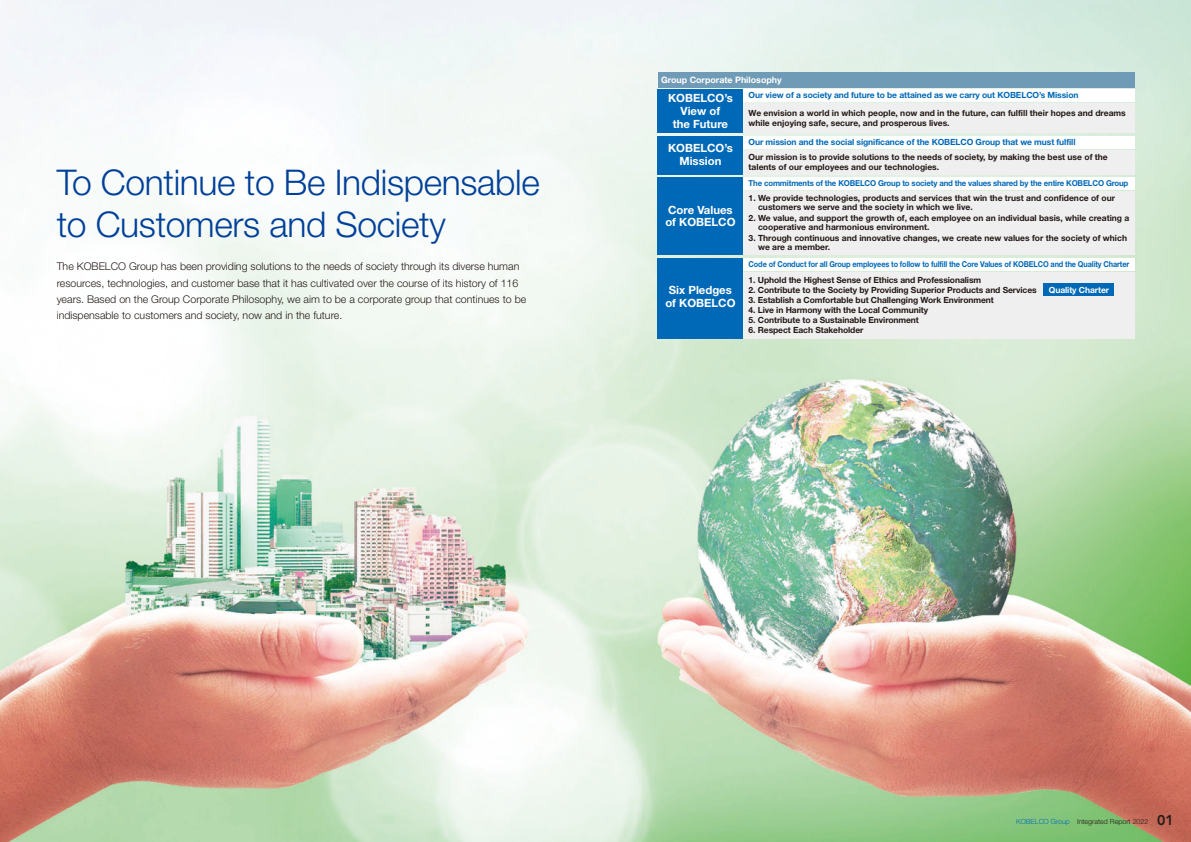
<style>
.page{position:relative;width:1191px;height:842px;background:#fff}
.page>*{position:absolute;margin:0;border:0;box-sizing:border-box;transform-origin:0 0}
.t1{font:300 35.4px/42.5px "Helvetica Neue LT Std";letter-spacing:-.01em;color:#004098}
.t2{font:700 11.3px/12.8px "Helvetica Neue LT Std";color:#fff;text-align:center}
.t3{font:300 10.6px/16.3px "Helvetica Neue LT Std";color:#231916}
.t4{font:700 8.9px "Helvetica Neue LT Std";color:#fff}
.t5{font:700 8.5px/9.2px "Helvetica Neue LT Std";color:#231916}
.t6{font:700 8.5px "Helvetica Neue LT Std";letter-spacing:-.01em;color:#0069b7}
.t7{font:700 8.5px "Helvetica Neue LT Std";letter-spacing:-.01em;color:#fff}
.t8{font:700 8.1px "Helvetica Neue LT Std";letter-spacing:-.015em;color:#0069b7;scale:.9 1}
.t9{font:700 8.1px "Helvetica Neue LT Std";letter-spacing:-.015em;color:#0069b7;scale:.96 1}
.t10{font:300 7.1px "Helvetica Neue LT Std";color:#231916}
.s1{color:#0069b7}
.s2{font-family:"Avenir LT Std";font-weight:800;font-size:14px}
</style>
<div class="page">
<img style="left:0;top:0;width:1191px;height:842px">
<div style="left:658px;top:89px;width:85px;height:44px;background:#0069b7"></div>
<div style="left:658px;top:136px;width:85px;height:38px;background:#0069b7"></div>
<div style="left:658px;top:177px;width:85px;height:78px;background:#0069b7"></div>
<div style="left:658px;top:258px;width:85px;height:81px;background:#0069b7"></div>
<div style="left:743px;top:89px;width:391px;height:13px;background:#fff"></div>
<div style="left:743px;top:136px;width:391px;height:13px;background:#fff"></div>
<div style="left:743px;top:177px;width:391px;height:13px;background:#fff"></div>
<div style="left:743px;top:258px;width:391px;height:13px;background:#fff"></div>
<div style="left:743px;top:103px;width:391px;height:30px;background:#efeff0"></div>
<div style="left:743px;top:150px;width:391px;height:24px;background:#efeff0"></div>
<div style="left:743px;top:191px;width:391px;height:64px;background:#efeff0"></div>
<div style="left:743px;top:272px;width:391px;height:67px;background:#efeff0"></div>
<div style="left:658px;top:72px;width:476px;height:16px;background:#709bb7"></div>
<div style="left:1043px;top:283px;width:71px;height:13px;background:#0069b7"></div>
<h1 class="t1" style="left:57px;top:160px;width:484px">To Continue to Be Indispensable to Customers and Society</h1>
<p class="t3" style="left:57px;top:258px;width:471px">The KOBELCO Group has been providing solutions to the needs of society through its diverse human resources, technologies, and customer base that it has cultivated over the course of its history of 116 years. Based on the Group Corporate Philosophy, we aim to be a corporate group that continues to be indispensable to customers and society, now and in the future.</p>
<p class="t4" style="left:661px;top:75px;width:122px">Group Corporate Philosophy</p>
<h2 class="t2" style="left:668px;top:92px;width:66px">KOBELCO’s<br>View of<br>the Future</h2>
<h2 class="t2" style="left:668px;top:142px;width:66px">KOBELCO’s<br>Mission</h2>
<h2 class="t2" style="left:665px;top:203px;width:72px;text-align:left">Core Values of KOBELCO</h2>
<p class="t6" style="left:748px;top:90px;width:331px">Our view of a society and future to be attained as we carry out KOBELCO’s Mission</p>
<p class="t6" style="left:748px;top:137px;width:328px">Our mission and the social significance of the KOBELCO Group that we must fulfill</p>
<p class="t9" style="left:748px;top:178px;width:397px">The commitments of the KOBELCO Group to society and the values shared by the entire KOBELCO Group</p>
<p class="t5" style="left:748px;top:109px;width:379px">We envision a world in which people, now and in the future, can fulfill their hopes and dreams while enjoying safe, secure, and prosperous lives.</p>
<p class="t5" style="left:748px;top:151px;width:361px;line-height:10.6px">Our mission is to provide solutions to the needs of society, by making the best use of the talents of our employees and our technologies.</p>
<p class="t5" style="left:758px;top:193px;width:358px;text-indent:-9px">1. We provide technologies, products and services that win the trust and confidence of our customers we serve and the society in which we live.</p>
<p class="t5" style="left:758px;top:213px;width:373px;text-indent:-9px">2. We value, and support the growth of, each employee on an individual basis, while creating a cooperative and harmonious environment.</p>
<p class="t5" style="left:758px;top:233px;width:370px;text-indent:-9px">3. Through continuous and innovative changes, we create new values for the society of which we are a member.</p>
<p class="t5" style="left:748px;top:275px;width:234px">1. Uphold the Highest Sense of Ethics and Professionalism</p>
<p class="t5" style="left:748px;top:285px;width:290px">2. Contribute to the Society by Providing Superior Products and Services</p>
<p class="t5" style="left:748px;top:295px;width:247px">3. Establish a Comfortable but Challenging Work Environment</p>
<p class="t5" style="left:748px;top:305px;width:181px">4. Live in Harmony with the Local Community</p>
<p class="t5" style="left:748px;top:315px;width:172px">5. Contribute to a Sustainable Environment</p>
<p class="t5" style="left:748px;top:325px;width:116px">6. Respect Each Stakeholder</p>
<p class="t8" style="left:748px;top:259px;width:424px">Code of Conduct for all Group employees to follow to fulfill the Core Values of KOBELCO and the Quality Charter</p>
<h2 class="t2" style="left:665px;top:284px;width:72px">Six Pledges of KOBELCO</h2>
<p class="t7" style="left:1048px;top:285px;width:62px">Quality Charter</p>
<p class="t10" style="left:1016px;top:817px;width:159px"><span class="s1">KOBELCO Group</span> Integrated Report 2022 <span class="s2">01</span></p>
</div>
